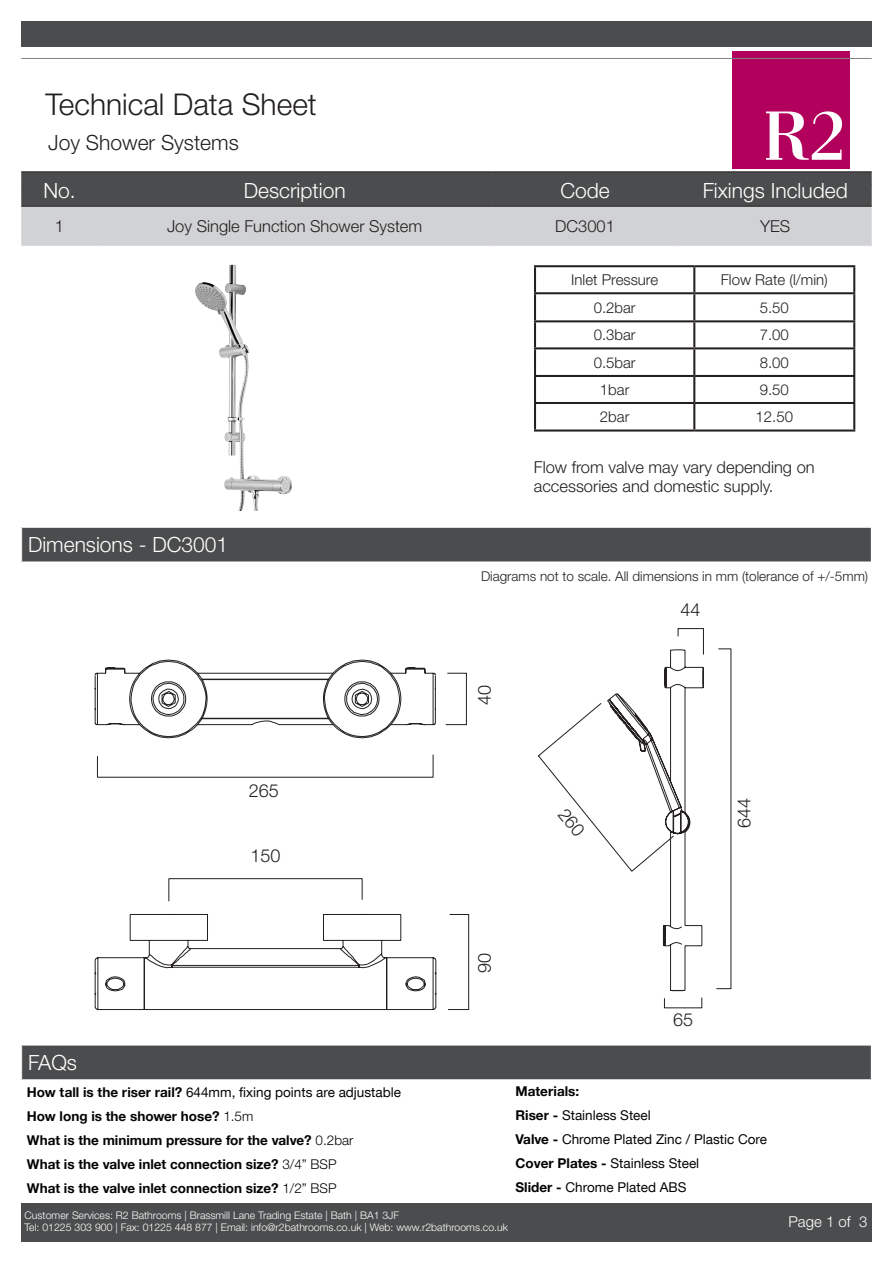
<style>
.page{position:relative;width:893px;height:1263px;background:#fff}
.page>*{position:absolute;margin:0;border:0;box-sizing:border-box;transform-origin:0 0}
.t1{font:300 30px "Helvetica Neue LT Std";color:#231f20}
.Headings_2{font:300 21px "Helvetica Neue LT Std";color:#fff}
.Headings_1{font:300 21px "Helvetica Neue LT Std";color:#fff}
.notes{font:300 21px "Helvetica Neue LT Std";color:#231f20}
.notes-2{font:300 18px "Helvetica Neue";color:#231f20}
.notes-3{font:300 16.5px "Helvetica Neue LT Std";color:#231f20}
.Body_text{font:300 16.5px "Helvetica Neue LT Std";color:#231f20}
.notes-4{font:300 15px "Helvetica Neue LT Std";color:#231f20}
.t2{font:300 15px "Helvetica Neue LT Std";color:#fff}
.notes-5{font:13.5px/24px "Helvetica Neue CE";color:#040503}
.notes-6{font:700 13.5px "Helvetica Neue CE";color:#040503}
.notes-7{font:300 13.5px "Helvetica Neue LT Std";color:#231f20}
.t3{font:300 10.5px/12.6px "Helvetica Neue LT Std";color:#fff}
.s1{font-weight:700}
.s2{font-family:"Helvetica Neue LT Std";font-weight:300}
</style>
<div class="page">
<div style="left:733px;top:51px;width:117px;height:117px;background:#b1015c"></div>
<svg style="left:766px;top:111px;width:76px;height:49px"></svg>
<div style="left:21px;top:1203px;width:851px;height:39px;background:#4b4c4d"></div>
<hr style="left:21px;top:58px;width:851px;height:1px;background:#808285">
<div style="left:21px;top:21px;width:851px;height:26px;background:#4b4c4d"></div>
<svg style="left:21px;top:172px;width:851px;height:74px;background:#929394"></svg>
<hr style="left:21px;top:171px;width:77px;height:1px;background:#231f20">
<hr style="left:98px;top:171px;width:394px;height:1px;background:#231f20">
<hr style="left:492px;top:171px;width:187px;height:1px;background:#231f20">
<hr style="left:679px;top:171px;width:193px;height:1px;background:#231f20">
<hr style="left:21px;top:206px;width:77px;height:1px;background:#231f20">
<hr style="left:98px;top:206px;width:394px;height:1px;background:#231f20">
<hr style="left:492px;top:206px;width:187px;height:1px;background:#231f20">
<hr style="left:679px;top:206px;width:193px;height:1px;background:#231f20">
<div style="left:22px;top:527px;width:849px;height:35px;background:#4b4c4d"></div>
<hr style="left:21px;top:527px;width:851px;height:1px;background:#fff">
<div style="left:22px;top:1045px;width:849px;height:35px;background:#4b4c4d"></div>
<hr style="left:21px;top:1079px;width:851px;height:1px;background:#fff">
<hr style="left:21px;top:1045px;width:851px;height:1px;background:#fff">
<hr style="left:534px;top:265px;width:160px;height:2px;background:#231f20">
<hr style="left:534px;top:267px;width:2px;height:25px;background:#231f20">
<hr style="left:694px;top:265px;width:161px;height:2px;background:#231f20">
<hr style="left:693px;top:267px;width:2px;height:25px;background:#231f20">
<hr style="left:853px;top:267px;width:2px;height:25px;background:#231f20">
<hr style="left:534px;top:292px;width:160px;height:2px;background:#231f20">
<hr style="left:534px;top:294px;width:2px;height:26px;background:#231f20">
<hr style="left:694px;top:292px;width:161px;height:2px;background:#231f20">
<hr style="left:693px;top:294px;width:2px;height:26px;background:#231f20">
<hr style="left:853px;top:294px;width:2px;height:26px;background:#231f20">
<hr style="left:534px;top:320px;width:160px;height:2px;background:#231f20">
<hr style="left:534px;top:322px;width:2px;height:25px;background:#231f20">
<hr style="left:694px;top:320px;width:161px;height:2px;background:#231f20">
<hr style="left:693px;top:322px;width:2px;height:25px;background:#231f20">
<hr style="left:853px;top:322px;width:2px;height:25px;background:#231f20">
<hr style="left:534px;top:347px;width:160px;height:2px;background:#231f20">
<hr style="left:534px;top:349px;width:2px;height:26px;background:#231f20">
<hr style="left:694px;top:347px;width:161px;height:2px;background:#231f20">
<hr style="left:693px;top:349px;width:2px;height:26px;background:#231f20">
<hr style="left:853px;top:349px;width:2px;height:26px;background:#231f20">
<hr style="left:534px;top:375px;width:160px;height:2px;background:#231f20">
<hr style="left:534px;top:377px;width:2px;height:25px;background:#231f20">
<hr style="left:694px;top:375px;width:161px;height:2px;background:#231f20">
<hr style="left:693px;top:377px;width:2px;height:25px;background:#231f20">
<hr style="left:853px;top:377px;width:2px;height:25px;background:#231f20">
<hr style="left:534px;top:402px;width:160px;height:2px;background:#231f20">
<hr style="left:534px;top:404px;width:2px;height:25px;background:#231f20">
<hr style="left:694px;top:402px;width:161px;height:2px;background:#231f20">
<hr style="left:693px;top:404px;width:2px;height:25px;background:#231f20">
<hr style="left:853px;top:404px;width:2px;height:25px;background:#231f20">
<hr style="left:534px;top:429px;width:160px;height:3px;background:#231f20">
<hr style="left:694px;top:429px;width:161px;height:3px;background:#231f20">
<img style="left:195px;top:265px;width:45px;height:191px">
<svg style="left:445px;top:672px;width:24px;height:338px"></svg>
<svg style="left:94px;top:659px;width:343px;height:351px"></svg>
<svg style="left:538px;top:628px;width:194px;height:380px"></svg>
<h1 class="t1" style="left:46px;top:86px;width:273px">Technical Data Sheet</h1>
<p class="notes" style="left:48px;top:130px;width:192px">Joy Shower Systems</p>
<p class="Headings_2" style="left:43px;top:177px;width:34px">No.</p>
<p class="Headings_2" style="left:244px;top:177px;width:103px">Description</p>
<p class="Headings_2" style="left:560px;top:177px;width:51px">Code</p>
<p class="Headings_2" style="left:703px;top:177px;width:147px">Fixings Included</p>
<p class="Body_text" style="left:55px;top:216px;width:11px">1</p>
<p class="Body_text" style="left:167px;top:216px;width:257px">Joy Single Function Shower System</p>
<p class="Body_text" style="left:555px;top:216px;width:61px">DC3001</p>
<p class="Body_text" style="left:760px;top:216px;width:32px">YES</p>
<p class="Headings_1" style="left:28px;top:532px;width:202px">Dimensions - DC3001</p>
<p class="Headings_1" style="left:28px;top:1049px;width:51px">FAQs</p>
<p class="notes-2" style="left:249px;top:780px;width:32px">265</p>
<p class="notes-2" style="left:250px;top:844px;width:32px">150</p>
<p class="notes-5" style="left:27px;top:1081px;width:376px"><span class="s1">How tall is the riser rail?</span> 644mm, fixing points are adjustable</p>
<p class="notes-6" style="left:27px;top:1108px;width:228px">How long is the shower hose? <span class="s2">1.5m</span></p>
<p class="notes-6" style="left:27px;top:1132px;width:328px">What is the minimum pressure for the valve? <span class="s2">0.2bar</span></p>
<p class="notes-6" style="left:27px;top:1156px;width:311px">What is the valve inlet connection size? <span class="s2">3/4” BSP</span></p>
<p class="notes-6" style="left:27px;top:1180px;width:311px">What is the valve inlet connection size? <span class="s2">1/2” BSP</span></p>
<p class="notes-4" style="left:571px;top:271px;width:88px">Inlet Pressure</p>
<p class="notes-4" style="left:721px;top:271px;width:108px">Flow Rate (l/min)</p>
<p class="notes-4" style="left:594px;top:298px;width:43px">0.2bar</p>
<p class="notes-4" style="left:760px;top:298px;width:31px">5.50</p>
<p class="notes-4" style="left:594px;top:326px;width:43px">0.3bar</p>
<p class="notes-4" style="left:760px;top:326px;width:31px">7.00</p>
<p class="notes-4" style="left:594px;top:353px;width:43px">0.5bar</p>
<p class="notes-4" style="left:760px;top:353px;width:31px">8.00</p>
<p class="notes-4" style="left:600px;top:380px;width:31px">1bar</p>
<p class="notes-4" style="left:760px;top:380px;width:31px">9.50</p>
<p class="notes-4" style="left:600px;top:408px;width:31px">2bar</p>
<p class="notes-4" style="left:755px;top:408px;width:39px">12.50</p>
<p class="notes-3" style="left:534px;top:457px;width:282px">Flow from valve may vary depending on</p>
<p class="notes-3" style="left:534px;top:476px;width:241px">accessories and domestic supply.</p>
<p class="notes-7" style="left:481px;top:568px;width:389px">Diagrams not to scale. All dimensions in mm (tolerance of +/-5mm)</p>
<p class="notes-2" style="left:473px;top:705px;width:22px;rotate:-90deg">40</p>
<p class="notes-2" style="left:680px;top:598px;width:22px">44</p>
<p class="notes-2" style="left:733px;top:828px;width:32px;rotate:-90deg">644</p>
<p class="notes-2" style="left:473px;top:973px;width:22px;rotate:-90deg">90</p>
<p class="notes-2" style="left:673px;top:1009px;width:22px">65</p>
<p class="notes-5" style="left:515px;top:1080px;width:253px"><span class="s1">Materials:<br>Riser -</span> Stainless Steel<br><span class="s1">Valve -</span> Chrome Plated Zinc / Plastic Core<br><span class="s1">Cover Plates -</span> Stainless Steel<br><span class="s1">Slider -</span> Chrome Plated ABS</p>
<p class="t3" style="left:25px;top:1208px;width:485px">Customer Services: R2 Bathrooms | Brassmill Lane Trading Estate | Bath | BA1 3JF<br>Tel: 01225 303 900 | Fax: 01225 448 877 | Email: info@r2bathrooms.co.uk | Web: www.r2bathrooms.co.uk</p>
<p class="t2" style="left:788px;top:1212px;width:80px">Page 1 of 3</p>
</div>
